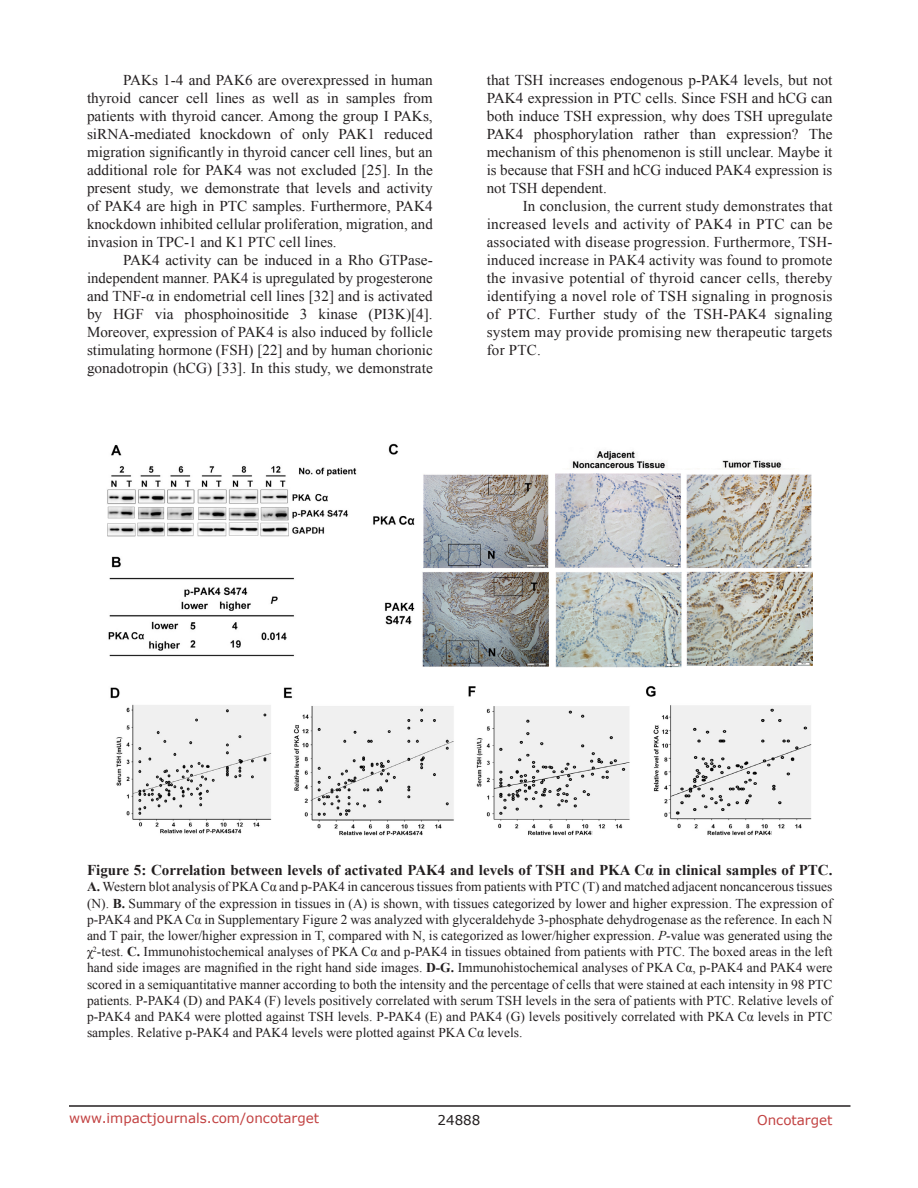
<style>
.page{position:relative;width:918px;height:1188px;background:#fff}
.page>*{position:absolute;margin:0;border:0;box-sizing:border-box;transform-origin:0 0}
.BodyText{font:15px/18px "Times New Roman";color:#231f20;text-align:justify}
.figuretext{font:700 15px "Times New Roman";color:#231f20}
.figuretext-2{font:13.5px/16.2px "Times New Roman";color:#231f20;text-align:justify}
.t1{font:13.5px "Verdana";color:#c24141}
.t2{font:13.5px "Verdana";color:#231f20}
.s1{font-weight:700}
.s2{font-style:italic}
</style>
<div class="page">
<hr style="left:69px;top:1105px;width:781px;height:2px;background:#231f20">
<img style="left:107px;top:443px;width:706px;height:393px">
<p class="BodyText" style="left:87px;top:71px;width:347px;text-indent:36px">PAKs 1-4 and PAK6 are overexpressed in human thyroid cancer cell lines as well as in samples from patients with thyroid cancer. Among the group I PAKs, siRNA-mediated knockdown of only PAK1 reduced migration significantly in thyroid cancer cell lines, but an additional role for PAK4 was not excluded [25]. In the present study, we demonstrate that levels and activity of PAK4 are high in PTC samples. Furthermore, PAK4 knockdown inhibited cellular proliferation, migration, and invasion in TPC-1 and K1 PTC cell lines.</p>
<p class="BodyText" style="left:87px;top:251px;width:347px;text-indent:36px">PAK4 activity can be induced in a Rho GTPase&shy;independent manner. PAK4 is upregulated by progesterone and TNF-α in endometrial cell lines [32] and is activated by HGF via phosphoinositide 3 kinase (PI3K)[4].<br>Moreover, expression of PAK4 is also induced by follicle stimulating hormone (FSH) [22] and by human chorionic gonadotropin (hCG) [33]. In this study, we demonstrate</p>
<p class="BodyText" style="left:487px;top:71px;width:347px">that TSH increases endogenous p-PAK4 levels, but not PAK4 expression in PTC cells. Since FSH and hCG can both induce TSH expression, why does TSH upregulate PAK4 phosphorylation rather than expression? The mechanism of this phenomenon is still unclear. Maybe it is because that FSH and hCG induced PAK4 expression is not TSH dependent.</p>
<p class="BodyText" style="left:487px;top:197px;width:347px;text-indent:36px">In conclusion, the current study demonstrates that increased levels and activity of PAK4 in PTC can be associated with disease progression. Furthermore, TSH&shy;induced increase in PAK4 activity was found to promote the invasive potential of thyroid cancer cells, thereby identifying a novel role of TSH signaling in prognosis of PTC. Further study of the TSH-PAK4 signaling system may provide promising new therapeutic targets for PTC.</p>
<p class="figuretext" style="left:87px;top:859px;width:747px">Figure 5: Correlation between levels of activated PAK4 and levels of TSH and PKA Cα in clinical samples of PTC.</p>
<p class="figuretext-2" style="left:87px;top:878px;width:747px"><span class="s1">A.</span> Western blot analysis of PKA Cα and p-PAK4 in cancerous tissues from patients with PTC (T) and matched adjacent noncancerous tissues (N). <span class="s1">B.</span> Summary of the expression in tissues in (A) is shown, with tissues categorized by lower and higher expression. The expression of p-PAK4 and PKA Cα in Supplementary Figure 2 was analyzed with glyceraldehyde 3-phosphate dehydrogenase as the reference. In each N and T pair, the lower/higher expression in T, compared with N, is categorized as lower/higher expression. <span class="s2">P</span>-value was generated using the χ<sup>2</sup>-test. <span class="s1">C.</span> Immunohistochemical analyses of PKA Cα and p-PAK4 in tissues obtained from patients with PTC. The boxed areas in the left hand side images are magnified in the right hand side images. <span class="s1">D-G.</span> Immunohistochemical analyses of PKA Cα, p-PAK4 and PAK4 were scored in a semiquantitative manner according to both the intensity and the percentage of cells that were stained at each intensity in 98 PTC patients. P-PAK4 (D) and PAK4 (F) levels positively correlated with serum TSH levels in the sera of patients with PTC. Relative levels of p-PAK4 and PAK4 were plotted against TSH levels. P-PAK4 (E) and PAK4 (G) levels positively correlated with PKA Cα levels in PTC samples. Relative p-PAK4 and PAK4 levels were plotted against PKA Cα levels.</p>
<p class="t1" style="left:69px;top:1109px;width:252px">www.impactjournals.com/oncotarget</p>
<p class="t2" style="left:438px;top:1111px;width:44px">24888</p>
<p class="t1" style="left:757px;top:1111px;width:77px">Oncotarget</p>
</div>
